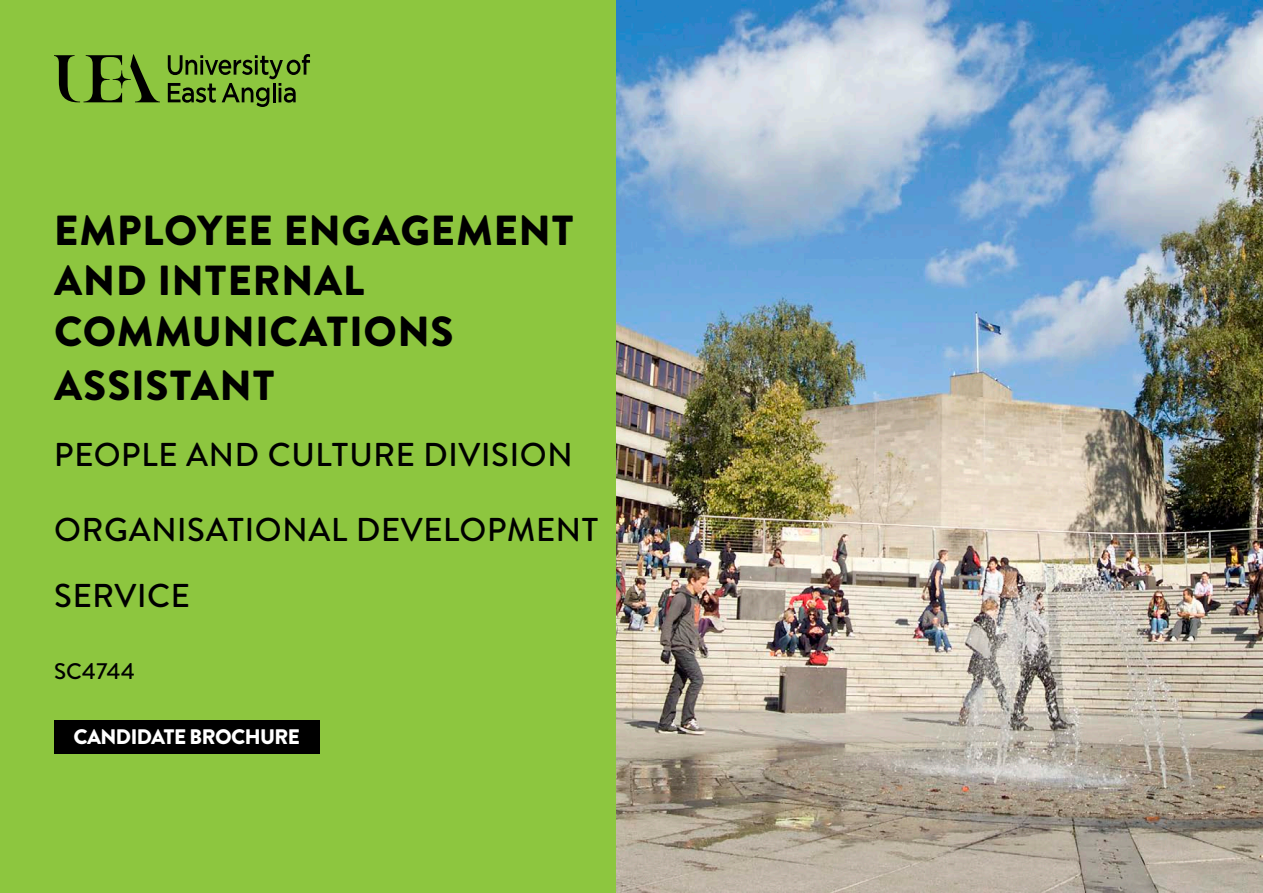
<style>
.page{position:relative;width:1263px;height:893px;background:#fff}
.page>*{position:absolute;margin:0;border:0;box-sizing:border-box;transform-origin:0 0}
.t1{font:900 42px/50.4px "Brandon Text";letter-spacing:.02em;color:#000}
.t2{font:500 33px/66px "Brandon Text";letter-spacing:.02em;color:#000}
.t3{font:500 22.5px "Brandon Text";color:#000}
.t4{font:900 21px "Brandon Text";letter-spacing:-.03em;color:#fff}
</style>
<div class="page">
<div style="left:0;top:0;width:616px;height:893px;background:#8dc63f"></div>
<img style="left:616px;top:0;width:647px;height:893px">
<svg style="left:168px;top:54px;width:142px;height:53px"></svg>
<svg style="left:113px;top:70px;width:18px;height:18px"></svg>
<svg style="left:54px;top:55px;width:68px;height:47px"></svg>
<svg style="left:130px;top:54px;width:30px;height:48px"></svg>
<div style="left:54px;top:721px;width:266px;height:33px;background:#000"></div>
<p class="t1" style="left:54px;top:204px;width:521px">EMPLOYEE ENGAGEMENT<br>AND INTERNAL<br>COMMUNICATIONS</p>
<p class="t1" style="left:54px;top:359px;width:222px">ASSISTANT</p>
<p class="t2" style="left:54px;top:421px;width:520px">PEOPLE AND CULTURE DIVISION</p>
<p class="t2" style="left:54px;top:496px;width:546px">ORGANISATIONAL DEVELOPMENT<br>SERVICE</p>
<p class="t3" style="left:54px;top:655px;width:82px">SC4744</p>
<p class="t4" style="left:74px;top:722px;width:228px">CANDIDATE BROCHURE</p>
</div>
